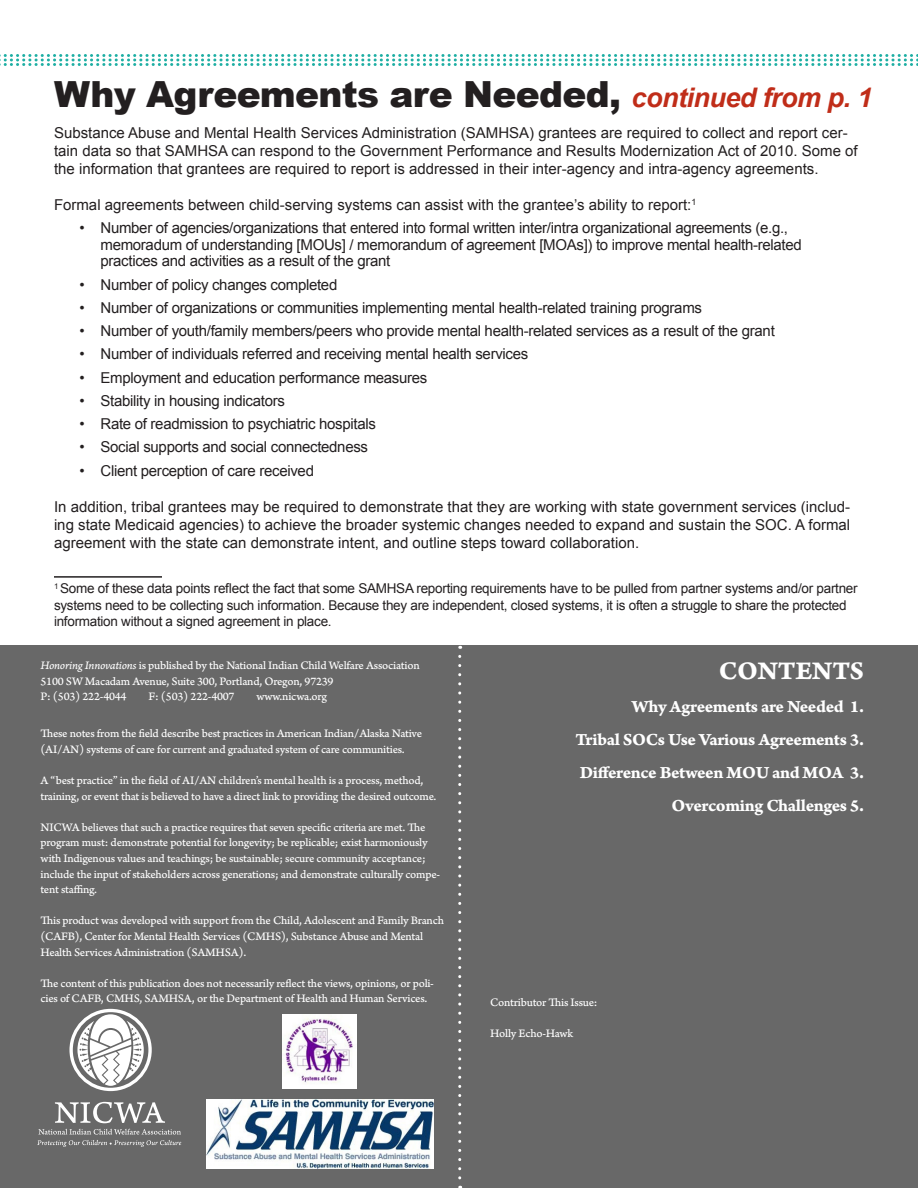
<style>
.page{position:relative;width:918px;height:1188px;background:#fff}
.page>*{position:absolute;margin:0;border:0;box-sizing:border-box;transform-origin:0 0}
.Heading_1{font:900 36px "Arial";letter-spacing:-.02em;color:#231f20}
.t1{font:27px "Arno Pro Bold Caption";letter-spacing:-.02em;color:#fff}
.t2{font:18px "Arno Pro Bold Caption";letter-spacing:-.025em;color:#fff}
.Paragraph_Style_1{font:15px/16.5px "Arial";letter-spacing:-.02em;color:#231f20}
.Paragraph_Style_1-2{font:15px/18px "Arial";color:#231f20}
.t3{font:13.5px/16.5px "Arial";letter-spacing:-.02em;color:#231f20}
.t4{font:12px/15.6px "Arno Pro Caption";letter-spacing:-.02em;color:#fff}
.s1{font-weight:700;font-style:italic;font-size:27px;color:#c02d19}
.s2{font-family:"Arno Pro Italic Caption"}
</style>
<div class="page">
<div style="left:0;top:646px;width:918px;height:542px;background:#686868"></div>
<svg style="left:55px;top:1102px;width:110px;height:21px"></svg>
<div style="left:69px;top:1009px;width:83px;height:82px;border:3px solid #fff;border-radius:50%"></div>
<svg style="left:77px;top:1014px;width:67px;height:72px"></svg>
<svg style="left:37px;top:1129px;width:144px;height:18px"></svg>
<svg style="left:458px;top:656px;width:3px;height:532px"></svg>
<img style="left:206px;top:1099px;width:227px;height:70px">
<img style="left:283px;top:1014px;width:74px;height:75px">
<svg style="left:0;top:54px;width:918px;height:12px"></svg>
<hr style="left:54px;top:576px;width:108px;height:2px;background:#231f20">
<p class="Heading_1" style="left:54px;top:68px;width:820px">Why Agreements are Needed, <span class="s1">continued from p. 1</span></p>
<p class="Paragraph_Style_1-2" style="left:54px;top:124px;width:805px">Substance Abuse and Mental Health Services Administration (SAMHSA) grantees are required to collect and report cer&shy;tain data so that SAMHSA can respond to the Government Performance and Results Modernization Act of 2010. Some of the information that grantees are required to report is addressed in their inter-agency and intra-agency agreements.</p>
<p class="Paragraph_Style_1-2" style="left:54px;top:196px;width:644px">Formal agreements between child-serving systems can assist with the grantee’s ability to report:<sup>1</sup></p>
<p class="Paragraph_Style_1" style="left:100px;top:220px;width:703px;text-indent:-21px">• Number of agencies/organizations that entered into formal written inter/intra organizational agreements (e.g., memoradum of understanding [MOUs] / memorandum of agreement [MOAs]) to improve mental health-related practices and activities as a result of the grant</p>
<p class="Paragraph_Style_1" style="left:80px;top:276px;width:259px">• Number of policy changes completed</p>
<p class="Paragraph_Style_1" style="left:80px;top:299px;width:624px">• Number of organizations or communities implementing mental health-related training programs</p>
<p class="Paragraph_Style_1" style="left:80px;top:323px;width:697px">• Number of youth/family members/peers who provide mental health-related services as a result of the grant</p>
<p class="Paragraph_Style_1" style="left:80px;top:346px;width:450px">• Number of individuals referred and receiving mental health services</p>
<p class="Paragraph_Style_1" style="left:80px;top:369px;width:349px">• Employment and education performance measures</p>
<p class="Paragraph_Style_1" style="left:80px;top:392px;width:207px">• Stability in housing indicators</p>
<p class="Paragraph_Style_1" style="left:80px;top:416px;width:298px">• Rate of readmission to psychiatric hospitals</p>
<p class="Paragraph_Style_1" style="left:80px;top:439px;width:290px">• Social supports and social connectedness</p>
<p class="Paragraph_Style_1" style="left:80px;top:462px;width:236px">• Client perception of care received</p>
<p class="Paragraph_Style_1" style="left:54px;top:497px;width:798px;line-height:18px;text-align:justify">In addition, tribal grantees may be required to demonstrate that they are working with state government services (includ&shy;ing state Medicaid agencies) to achieve the broader systemic changes needed to expand and sustain the SOC. A formal agreement with the state can demonstrate intent, and outline steps toward collaboration.</p>
<p class="t3" style="left:54px;top:580px;width:805px"><sup>1</sup> Some of these data points reflect the fact that some SAMHSA reporting requirements have to be pulled from partner systems and/or partner systems need to be collecting such information. Because they are independent, closed systems, it is often a struggle to share the protected information without a signed agreement in place.</p>
<p class="t4" style="left:40px;top:658px;width:381px"><span class="s2">Honoring Innovations</span> is published by the National Indian Child Welfare Association</p>
<p class="t4" style="left:40px;top:674px;width:295px">5100 SW Macadam Avenue, Suite 300, Portland, Oregon, 97239</p>
<p class="t4" style="left:40px;top:689px;width:88px">P: (503) 222-4044</p>
<p class="t4" style="left:148px;top:689px;width:88px">F: (503) 222-4007</p>
<p class="t4" style="left:256px;top:689px;width:72px">www.nicwa.org</p>
<p class="t4" style="left:40px;top:726px;width:383px">These notes from the field describe best practices in American Indian/Alaska Native (AI/AN) systems of care for current and graduated system of care communities.</p>
<p class="t4" style="left:40px;top:773px;width:398px">A “best practice” in the field of AI/AN children’s mental health is a process, method, training, or event that is believed to have a direct link to providing the desired outcome.</p>
<p class="t4" style="left:40px;top:820px;width:401px">NICWA believes that such a practice requires that seven specific criteria are met. The program must: demonstrate potential for longevity; be replicable; exist harmoniously with Indigenous values and teachings; be sustainable; secure community acceptance; include the input of stakeholders across generations; and demonstrate culturally compe&shy;tent staffing.</p>
<p class="t4" style="left:40px;top:913px;width:405px">This product was developed with support from the Child, Adolescent and Family Branch (CAFB), Center for Mental Health Services (CMHS), Substance Abuse and Mental<br>Health Services Administration (SAMHSA).</p>
<p class="t4" style="left:40px;top:976px;width:395px">The content of this publication does not necessarily reflect the views, opinions, or poli&shy;cies of CAFB, CMHS, SAMHSA, or the Department of Health and Human Services.</p>
<p class="t1" style="left:719px;top:655px;width:147px">CONTENTS</p>
<p class="t2" style="left:632px;top:696px;width:234px">Why Agreements are Needed 1.</p>
<p class="t2" style="left:575px;top:729px;width:290px">Tribal SOCs Use Various Agreements 3.</p>
<p class="t2" style="left:580px;top:762px;width:286px">Difference Between MOU and MOA 3.</p>
<p class="t2" style="left:671px;top:795px;width:194px">Overcoming Challenges 5.</p>
<p class="t4" style="left:490px;top:995px;width:109px">Contributor This Issue:</p>
<p class="t4" style="left:490px;top:1026px;width:84px">Holly Echo-Hawk</p>
</div>
